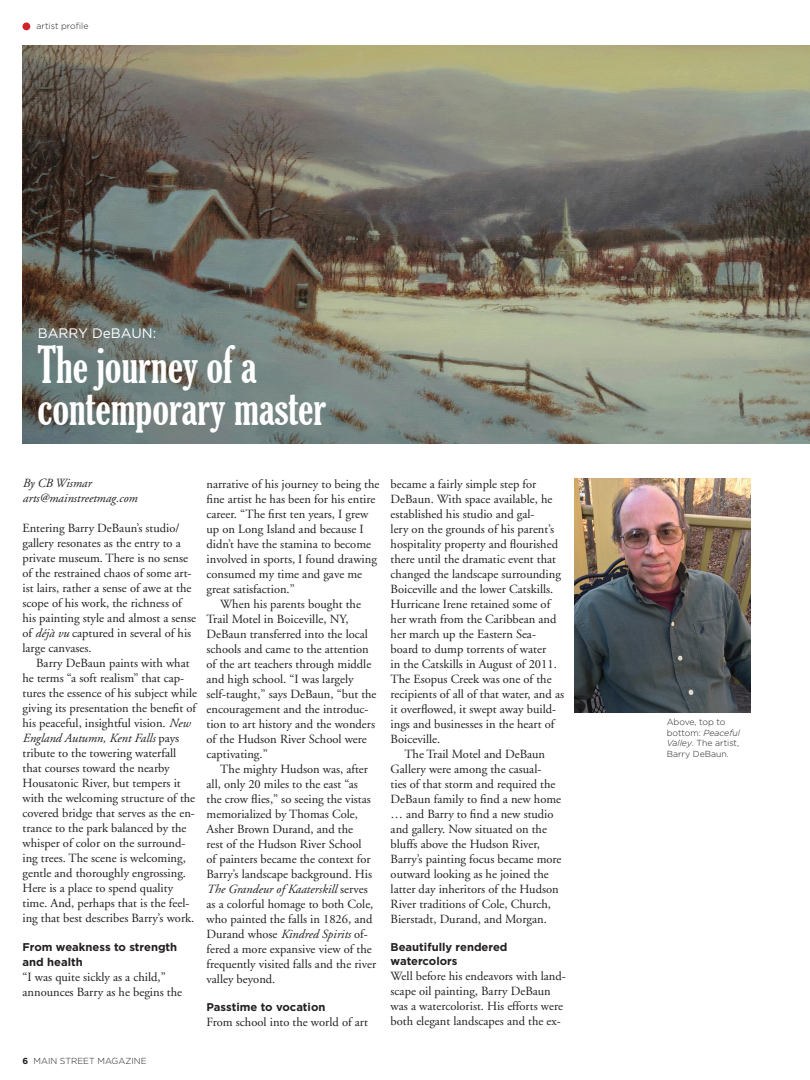
<style>
.page{position:relative;width:810px;height:1080px;background:#fff}
.page>*{position:absolute;margin:0;border:0;box-sizing:border-box;transform-origin:0 0}
.t1{font:extra-condensed 48.75px/41.2px "Gloucester";color:#fff}
.t2{font:13.75px "Gotham";color:#fff}
.t3{font:12.5px/15px "Adobe Garamond";color:#231f20}
.t4{font:italic 12.5px/15px "Adobe Garamond";color:#231f20}
.t5{font:700 11.25px/15px "Gotham";color:#231f20}
.t6{font:300 8.75px/10.5px "Gotham";color:#231f20}
.s1{font-style:italic}
.s2{font-weight:700}
</style>
<div class="page">
<img style="left:22px;top:45px;width:788px;height:399px">
<div style="left:22px;top:22px;width:8px;height:8px;background:#d1232a;border-radius:50%"></div>
<img style="left:575px;top:478px;width:175px;height:234px">
<p class="t6" style="left:37px;top:21px;width:53px">artist profile</p>
<p class="t2" style="left:38px;top:325px;width:120px">BARRY DeBAUN:</p>
<h1 class="t1" style="left:38px;top:345px;width:290px">The journey of a contemporary master</h1>
<p class="t4" style="left:22px;top:476px;width:116px">By CB Wismar arts@mainstreetmag.com</p>
<p class="t3" style="left:22px;top:521px;width:175px">Entering Barry DeBaun’s studio/ gallery resonates as the entry to a private museum. There is no sense of the restrained chaos of some art&shy;ist lairs, rather a sense of awe at the scope of his work, the richness of his painting style and almost a sense of <span class="s1">déjà vu</span> captured in several of his large canvases.</p>
<p class="t3" style="left:22px;top:656px;width:176px;text-indent:14px">Barry DeBaun paints with what he terms “a soft realism” that cap&shy;tures the essence of his subject while giving its presentation the benefit of his peaceful, insightful vision. <span class="s1">New England Autumn, Kent Falls</span> pays tribute to the towering waterfall that courses toward the nearby Housatonic River, but tempers it with the welcoming structure of the covered bridge that serves as the en&shy;trance to the park balanced by the whisper of color on the surround&shy;ing trees. The scene is welcoming, gentle and thoroughly engrossing.<br>Here is a place to spend quality time. And, perhaps that is the feel&shy;ing that best describes Barry’s work.</p>
<p class="t5" style="left:22px;top:939px;width:156px">From weakness to strength and health</p>
<p class="t3" style="left:22px;top:970px;width:161px">“I was quite sickly as a child,” announces Barry as he begins the</p>
<p class="t3" style="left:207px;top:476px;width:174px">narrative of his journey to being the fine artist he has been for his entire career. “The first ten years, I grew up on Long Island and because I didn’t have the stamina to become involved in sports, I found drawing consumed my time and gave me great satisfaction.”</p>
<p class="t3" style="left:207px;top:596px;width:172px;text-indent:14px">When his parents bought the<br>Trail Motel in Boiceville, NY,<br>DeBaun transferred into the local schools and came to the attention of the art teachers through middle and high school. “I was largely self-taught,” says DeBaun, “but the encouragement and the introduc&shy;tion to art history and the wonders of the Hudson River School were captivating.”</p>
<p class="t3" style="left:207px;top:762px;width:171px;text-indent:14px">The mighty Hudson was, after all, only 20 miles to the east “as the crow flies,” so seeing the vistas memorialized by Thomas Cole,<br>Asher Brown Durand, and the<br>rest of the Hudson River School<br>of painters became the context for<br>Barry’s landscape background. His<br><span class="s1">The Grandeur of Kaaterskill</span> serves as a colorful homage to both Cole, who painted the falls in 1826, and<br>Durand whose <span class="s1">Kindred Spirits</span> of&shy;fered a more expansive view of the frequently visited falls and the river valley beyond.</p>
<p class="t5" style="left:207px;top:1000px;width:120px">Passtime to vocation</p>
<p class="t3" style="left:207px;top:1015px;width:163px">From school into the world of art</p>
<p class="t3" style="left:391px;top:476px;width:147px">became a fairly simple step for</p>
<p class="t3" style="left:391px;top:491px;width:163px">DeBaun. With space available, he</p>
<p class="t3" style="left:391px;top:507px;width:146px">established his studio and gal-</p>
<p class="t3" style="left:391px;top:522px;width:165px">lery on the grounds of his parent’s</p>
<p class="t3" style="left:391px;top:537px;width:169px">hospitality property and flourished</p>
<p class="t3" style="left:391px;top:552px;width:167px">there until the dramatic event that</p>
<p class="t3" style="left:391px;top:567px;width:172px">changed the landscape surrounding</p>
<p class="t3" style="left:391px;top:582px;width:164px">Boiceville and the lower Catskills.</p>
<p class="t3" style="left:391px;top:597px;width:161px">Hurricane Irene retained some of</p>
<p class="t3" style="left:391px;top:612px;width:167px">her wrath from the Caribbean and</p>
<p class="t3" style="left:391px;top:627px;width:147px">her march up the Eastern Sea-</p>
<p class="t3" style="left:391px;top:642px;width:157px">board to dump torrents of water</p>
<p class="t3" style="left:391px;top:657px;width:168px">in the Catskills in August of 2011.</p>
<p class="t3" style="left:391px;top:672px;width:162px">The Esopus Creek was one of the</p>
<p class="t3" style="left:391px;top:687px;width:175px">recipients of all of that water, and as</p>
<p class="t3" style="left:391px;top:702px;width:167px">it overflowed, it swept away build-</p>
<p class="t3" style="left:391px;top:717px;width:165px">ings and businesses in the heart of</p>
<p class="t3" style="left:391px;top:732px;width:51px">Boiceville.</p>
<p class="t3" style="left:404px;top:747px;width:142px">The Trail Motel and DeBaun</p>
<p class="t3" style="left:391px;top:762px;width:152px">Gallery were among the casual-</p>
<p class="t3" style="left:391px;top:777px;width:166px">ties of that storm and required the</p>
<p class="t3" style="left:391px;top:792px;width:172px">DeBaun family to find a new home</p>
<p class="t3" style="left:391px;top:807px;width:164px">… and Barry to find a new studio</p>
<p class="t3" style="left:391px;top:822px;width:158px">and gallery. Now situated on the</p>
<p class="t3" style="left:391px;top:837px;width:151px">bluffs above the Hudson River,</p>
<p class="t3" style="left:391px;top:852px;width:172px">Barry’s painting focus became more</p>
<p class="t3" style="left:391px;top:867px;width:160px">outward looking as he joined the</p>
<p class="t3" style="left:391px;top:882px;width:170px">latter day inheritors of the Hudson</p>
<p class="t3" style="left:391px;top:897px;width:162px">River traditions of Cole, Church,</p>
<p class="t3" style="left:391px;top:912px;width:158px">Bierstadt, Durand, and Morgan.</p>
<p class="t5" style="left:391px;top:940px;width:118px;line-height:13.5px">Beautifully rendered watercolors</p>
<p class="t3" style="left:391px;top:969px;width:177px">Well before his endeavors with land&shy;scape oil painting, Barry DeBaun was a watercolorist. His efforts were both elegant landscapes and the ex-</p>
<p class="t6" style="left:22px;top:1056px;width:126px"><span class="s2">6</span> MAIN STREET MAGAZINE</p>
<p class="t6" style="left:667px;top:717px;width:75px">Above, top to bottom: <span class="s1">Peaceful<br>Valley</span>. The artist,<br>Barry DeBaun.</p>
</div>
